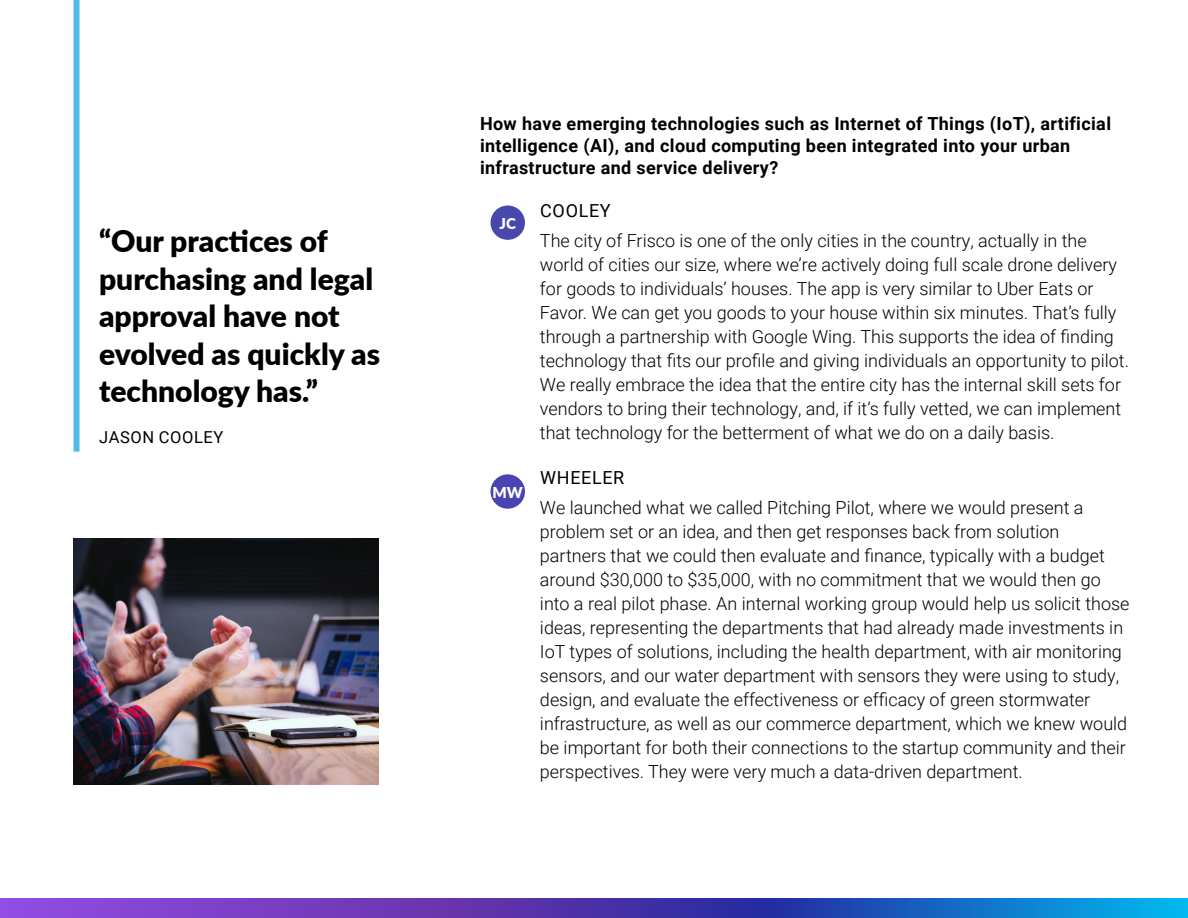
<style>
.page{position:relative;width:1188px;height:918px;background:#fff}
.page>*{position:absolute;margin:0;border:0;box-sizing:border-box;transform-origin:0 0}
.t1{font:900 30px/37.5px "Lato";color:#000}
.t2{font:300 18px/24px "Roboto";color:#000}
.t3{font:700 18px/21.6px "Roboto";letter-spacing:.02em;color:#000}
.t4{font:18px "Roboto";letter-spacing:.035em;color:#000}
.t5{font:16.5px "Roboto";letter-spacing:.035em;color:#000}
.t6{font:900 15px "Lato";color:#fff}
</style>
<div class="page">
<svg style="left:0;top:898px;width:1188px;height:20px;background:#494dbf"></svg>
<div style="left:74px;top:0;width:6px;height:452px;background:#52bbed"></div>
<div style="left:490px;top:206px;width:35px;height:34px;background:#4848ac;border-radius:50%"></div>
<div style="left:490px;top:474px;width:35px;height:35px;background:#4a44b2;border-radius:50%"></div>
<img style="left:74px;top:538px;width:304px;height:246px">
<h1 class="t1" style="left:99px;top:221px;width:283px">“Our practices of purchasing and legal approval have not evolved as quickly as technology has.”</h1>
<p class="t5" style="left:99px;top:425px;width:126px">JASON COOLEY</p>
<p class="t3" style="left:480px;top:113px;width:633px">How have emerging technologies such as Internet of Things (IoT), artificial intelligence (AI), and cloud computing been integrated into your urban infrastructure and service delivery?</p>
<p class="t4" style="left:540px;top:198px;width:72px">COOLEY</p>
<p class="t2" style="left:540px;top:228px;width:591px">The city of Frisco is one of the only cities in the country, actually in the world of cities our size, where we’re actively doing full scale drone delivery for goods to individuals’ houses. The app is very similar to Uber Eats or Favor. We can get you goods to your house within six minutes. That’s fully through a partnership with Google Wing. This supports the idea of finding technology that fits our profile and giving individuals an opportunity to pilot.<br>We really embrace the idea that the entire city has the internal skill sets for vendors to bring their technology, and, if it’s fully vetted, we can implement that technology for the betterment of what we do on a daily basis.</p>
<p class="t4" style="left:540px;top:465px;width:86px">WHEELER</p>
<p class="t2" style="left:540px;top:495px;width:591px">We launched what we called Pitching Pilot, where we would present a problem set or an idea, and then get responses back from solution partners that we could then evaluate and finance, typically with a budget around $30,000 to $35,000, with no commitment that we would then go into a real pilot phase. An internal working group would help us solicit those ideas, representing the departments that had already made investments in IoT types of solutions, including the health department, with air monitoring sensors, and our water department with sensors they were using to study, design, and evaluate the effectiveness or efficacy of green stormwater infrastructure, as well as our commerce department, which we knew would be important for both their connections to the startup community and their perspectives. They were very much a data-driven department.</p>
<p class="t6" style="left:500px;top:212px;width:18px">JC</p>
<p class="t6" style="left:493px;top:481px;width:32px">MW</p>
</div>
